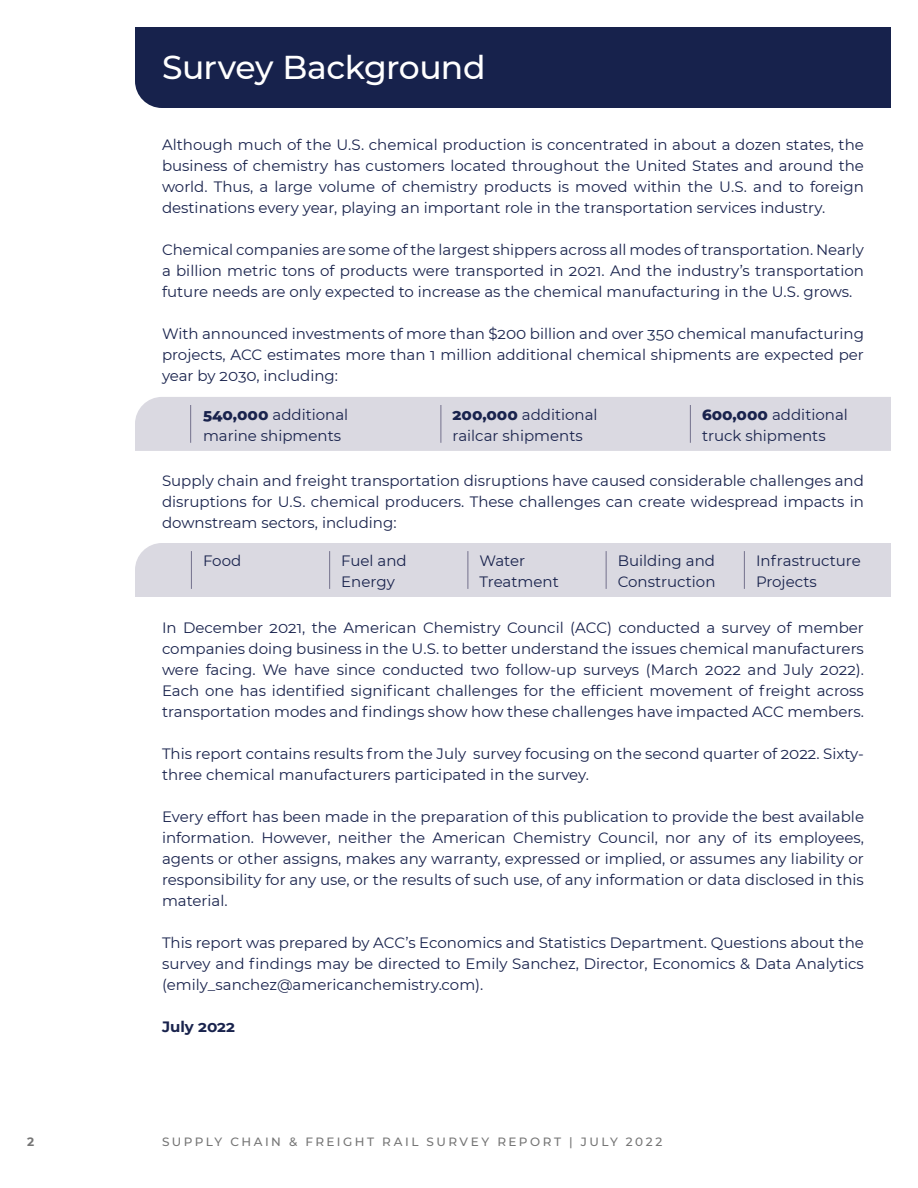
<style>
.page{position:relative;width:918px;height:1188px;background:#fff}
.page>*{position:absolute;margin:0;border:0;box-sizing:border-box;transform-origin:0 0}
.t1{font:500 33px "Montserrat";letter-spacing:-.02em;color:#fff}
.t2{font:15px/21px "Montserrat";color:#19234d}
.t3{font:700 15px "Montserrat";color:#19234d}
.t4{font:500 12px "Montserrat";letter-spacing:.205em;color:#757575}
.t5{font:700 12px "Montserrat";color:#757575}
.s1{font-weight:800}
</style>
<div class="page">
<div style="left:135px;top:27px;width:756px;height:81px;background:#17224c"></div>
<div style="left:135px;top:543px;width:756px;height:54px;background:#dad9e1"></div>
<div style="left:135px;top:397px;width:756px;height:54px;background:#dad9e1"></div>
<hr style="left:191px;top:551px;width:1px;height:38px;background:#73718c">
<hr style="left:190px;top:405px;width:1px;height:38px;background:#73718c">
<hr style="left:441px;top:405px;width:1px;height:38px;background:#73718c">
<hr style="left:690px;top:405px;width:1px;height:38px;background:#73718c">
<hr style="left:329px;top:551px;width:1px;height:38px;background:#73718c">
<hr style="left:468px;top:551px;width:1px;height:38px;background:#73718c">
<hr style="left:606px;top:551px;width:1px;height:38px;background:#73718c">
<hr style="left:744px;top:551px;width:1px;height:38px;background:#73718c">
<p class="t1" style="left:162px;top:44px;width:325px">Survey Background</p>
<p class="t2" style="left:162px;top:133px;width:704px;text-align:justify">Although much of the U.S. chemical production is concentrated in about a dozen states, the business of chemistry has customers located throughout the United States and around the world. Thus, a large volume of chemistry products is moved within the U.S. and to foreign destinations every year, playing an important role in the transportation services industry.</p>
<p class="t2" style="left:162px;top:238px;width:703px;text-align:justify">Chemical companies are some of the largest shippers across all modes of transportation. Nearly a billion metric tons of products were transported in 2021. And the industry’s transportation future needs are only expected to increase as the chemical manufacturing in the U.S. grows.</p>
<p class="t2" style="left:162px;top:322px;width:703px;text-align:justify">With announced investments of more than $200 billion and over 350 chemical manufacturing projects, ACC estimates more than 1 million additional chemical shipments are expected per year by 2030, including:</p>
<p class="t2" style="left:203px;top:403px;width:147px"><span class="s1">540,000</span> additional marine shipments</p>
<p class="t2" style="left:453px;top:403px;width:147px"><span class="s1">200,000</span> additional railcar shipments</p>
<p class="t2" style="left:702px;top:403px;width:147px"><span class="s1">600,000</span> additional truck shipments</p>
<p class="t2" style="left:162px;top:469px;width:704px;text-align:justify">Supply chain and freight transportation disruptions have caused considerable challenges and disruptions for U.S. chemical producers. These challenges can create widespread impacts in downstream sectors, including:</p>
<p class="t2" style="left:203px;top:549px;width:40px">Food</p>
<p class="t2" style="left:341px;top:549px;width:67px">Fuel and<br>Energy</p>
<p class="t2" style="left:480px;top:549px;width:81px">Water<br>Treatment</p>
<p class="t2" style="left:618px;top:549px;width:99px">Building and<br>Construction</p>
<p class="t2" style="left:756px;top:549px;width:106px">Infrastructure<br>Projects</p>
<p class="t2" style="left:162px;top:616px;width:704px;text-align:justify">In December 2021, the American Chemistry Council (ACC) conducted a survey of member companies doing business in the U.S. to better understand the issues chemical manufacturers were facing. We have since conducted two follow-up surveys (March 2022 and July 2022).<br>Each one has identified significant challenges for the efficient movement of freight across transportation modes and findings show how these challenges have impacted ACC members.</p>
<p class="t2" style="left:162px;top:742px;width:704px">This report contains results from the July survey focusing on the second quarter of 2022. Sixty&shy;three chemical manufacturers participated in the survey.</p>
<p class="t2" style="left:162px;top:805px;width:704px;text-align:justify">Every effort has been made in the preparation of this publication to provide the best available information. However, neither the American Chemistry Council, nor any of its employees, agents or other assigns, makes any warranty, expressed or implied, or assumes any liability or responsibility for any use, or the results of such use, of any information or data disclosed in this material.</p>
<p class="t2" style="left:162px;top:931px;width:704px;text-align:justify">This report was prepared by ACC’s Economics and Statistics Department. Questions about the survey and findings may be directed to Emily Sanchez, Director, Economics &amp; Data Analytics (emily_sanchez@americanchemistry.com).</p>
<p class="t3" style="left:162px;top:1015px;width:75px">July 2022</p>
<p class="t5" style="left:27px;top:1133px;width:9px">2</p>
<p class="t4" style="left:162px;top:1133px;width:502px">SUPPLY CHAIN &amp; FREIGHT RAIL SURVEY REPORT | JULY 2022</p>
</div>
